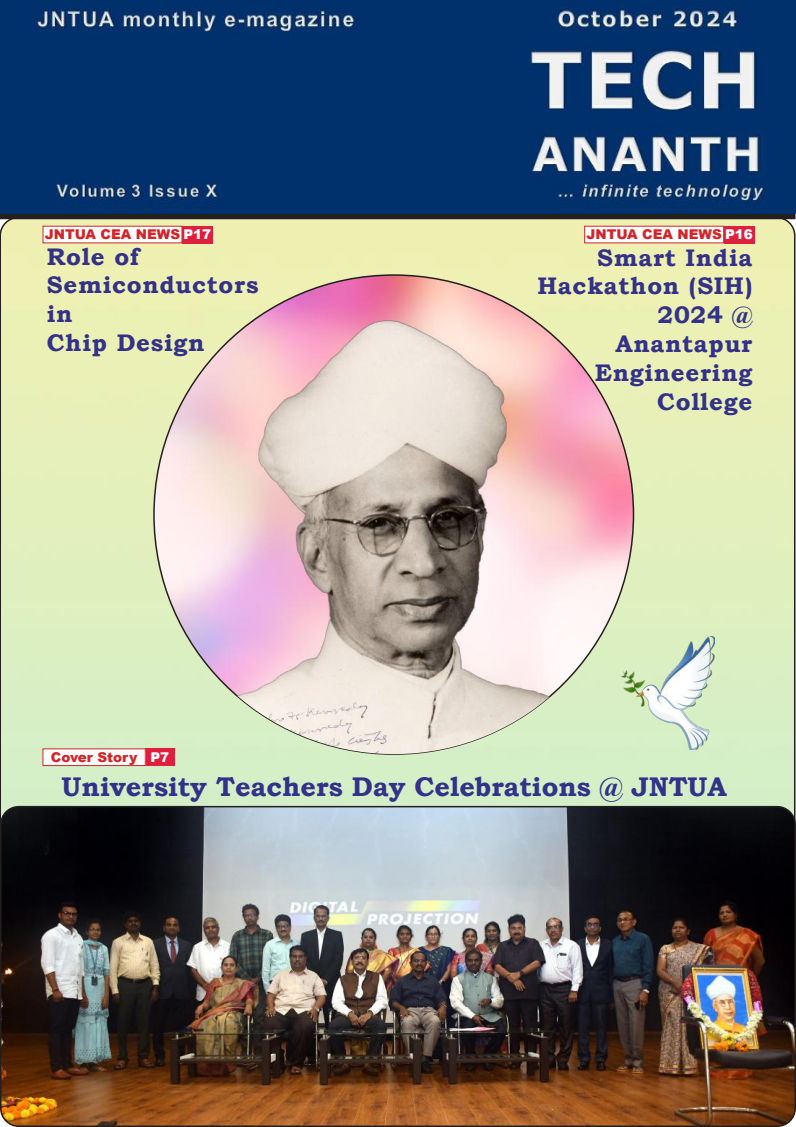
<style>
.page{position:relative;width:796px;height:1127px;background:#fff}
.page>*{position:absolute;margin:0;border:0;box-sizing:border-box;transform-origin:0 0}
.t1{font:700 27px "Bookman Old Style";color:#333189}
.t2{font:700 24px/28.8px "Bookman Old Style";letter-spacing:.03em;color:#333189;text-align:right}
.t3{font:900 13.5px "Arial";color:#d42429}
.s1{color:#fff}
</style>
<div class="page">
<img style="left:0;top:219px;width:794px;height:895px">
<img style="left:1px;top:806px;width:793px;height:320px">
<div style="left:0;top:806px;width:795px;height:321px;border:2px solid #241f1f;border-radius:18px"></div>
<svg style="left:0;top:213px;width:795px;height:6px;background:#1e222b"></svg>
<img style="left:0;top:0;width:795px;height:213px">
<img style="left:154px;top:275px;width:479px;height:479px;border-radius:239px">
<div style="left:723px;top:226px;width:30px;height:17px;background:#de1f3d"></div>
<div style="left:584px;top:226px;width:139px;height:17px;background:#fff"></div>
<div style="left:182px;top:226px;width:30px;height:17px;background:#de1f3d"></div>
<div style="left:43px;top:226px;width:139px;height:17px;background:#fff"></div>
<div style="left:145px;top:748px;width:29px;height:18px;background:#de1f3d"></div>
<div style="left:43px;top:749px;width:102px;height:16px;background:#fff"></div>
<div style="left:43px;top:748px;width:103px;height:18px;border:1px solid #d42429"></div>
<img style="left:621px;top:637px;width:92px;height:113px">
<p class="t3" style="left:45px;top:225px;width:168px">JNTUA CEA NEWS <span class="s1">P17</span></p>
<p class="t2" style="left:47px;top:242px;width:213px;text-align:left">Role of<br>Semiconductors in<br>Chip Design</p>
<p class="t3" style="left:586px;top:225px;width:168px">JNTUA CEA NEWS <span class="s1">P16</span></p>
<p class="t2" style="left:537px;top:243px;width:216px">Smart India<br>Hackathon (SIH)<br>2024 @<br>Anantapur<br>Engineering<br>College</p>
<p class="t3" style="left:51px;top:747px;width:120px">Cover Story <span class="s1">P7</span></p>
<p class="t1" style="left:62px;top:767px;width:666px">University Teachers Day Celebrations @ JNTUA</p>
</div>
